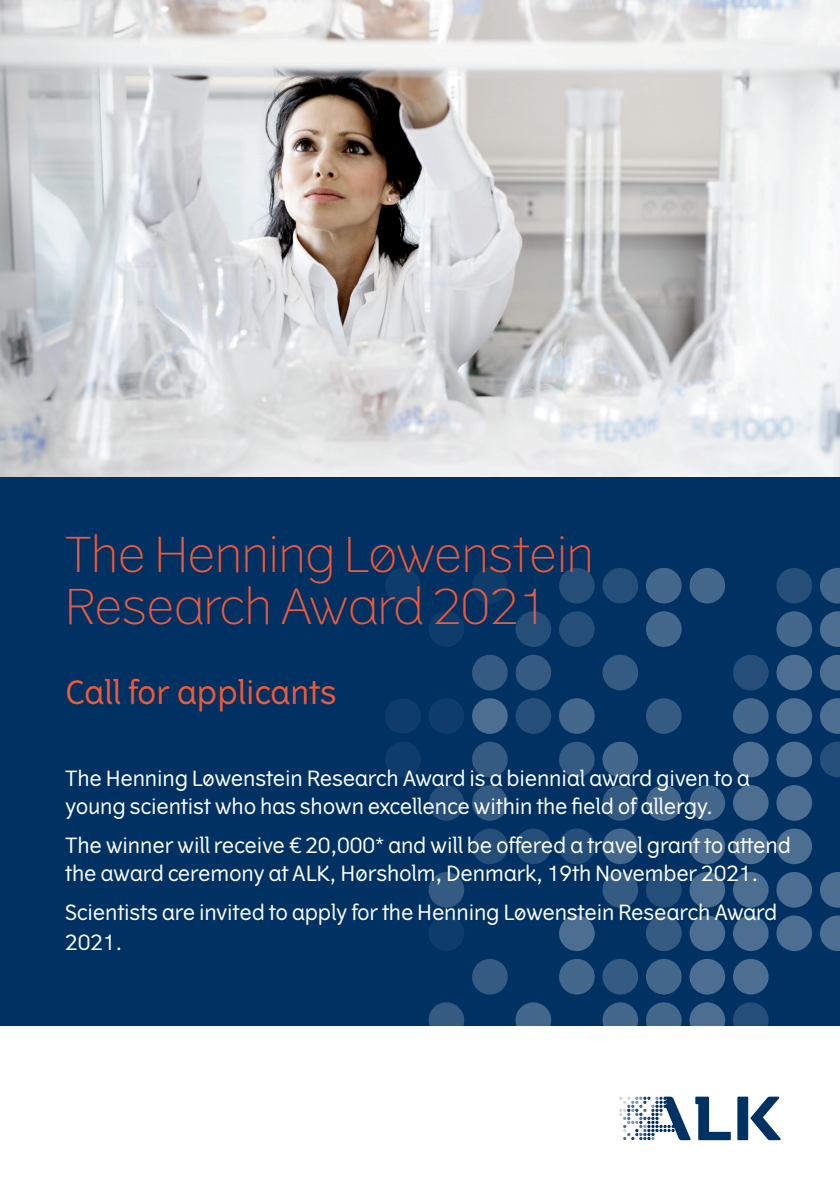
<style>
.page{position:relative;width:840px;height:1191px;background:#fff}
.page>*{position:absolute;margin:0;border:0;box-sizing:border-box;transform-origin:0 0}
.t1{font:300 48px "Vertigo";letter-spacing:-.01em;color:#f05937}
.t2{font:32px "Vertigo";color:#f05937}
.t3{font:21px/28px "Vertigo";letter-spacing:-.01em;color:#fff}
</style>
<div class="page">
<div style="left:0;top:0;width:839px;height:1025px;background:#003163"></div>
<div style="left:385px;top:568px;width:35px;height:35px;background:#0e3c6b;border-radius:50%"></div>
<div style="left:385px;top:698px;width:35px;height:36px;background:#0e3c6b;border-radius:50%"></div>
<div style="left:385px;top:741px;width:35px;height:36px;background:#0e3c6b;border-radius:50%"></div>
<div style="left:428px;top:611px;width:36px;height:36px;background:#0e3c6b;border-radius:50%"></div>
<div style="left:428px;top:698px;width:36px;height:36px;background:#0e3c6b;border-radius:50%"></div>
<div style="left:428px;top:785px;width:36px;height:35px;background:#254e79;border-radius:50%"></div>
<div style="left:428px;top:872px;width:36px;height:35px;background:#355b83;border-radius:50%"></div>
<div style="left:428px;top:915px;width:36px;height:36px;background:#0e3c6b;border-radius:50%"></div>
<svg style="left:428px;top:1002px;width:36px;height:23px"></svg>
<div style="left:472px;top:568px;width:35px;height:35px;background:#0e3c6b;border-radius:50%"></div>
<div style="left:472px;top:655px;width:35px;height:35px;background:#355b83;border-radius:50%"></div>
<div style="left:472px;top:698px;width:35px;height:36px;background:#4c6e91;border-radius:50%"></div>
<div style="left:472px;top:741px;width:35px;height:36px;background:#355b83;border-radius:50%"></div>
<div style="left:472px;top:785px;width:35px;height:35px;background:#355b83;border-radius:50%"></div>
<div style="left:472px;top:828px;width:35px;height:36px;background:#254e79;border-radius:50%"></div>
<div style="left:472px;top:959px;width:35px;height:35px;background:#355b83;border-radius:50%"></div>
<div style="left:515px;top:611px;width:36px;height:36px;background:#254e79;border-radius:50%"></div>
<div style="left:515px;top:655px;width:36px;height:35px;background:#355b83;border-radius:50%"></div>
<div style="left:515px;top:698px;width:36px;height:36px;background:#254e79;border-radius:50%"></div>
<div style="left:515px;top:828px;width:36px;height:36px;background:#254e79;border-radius:50%"></div>
<svg style="left:515px;top:1002px;width:36px;height:23px"></svg>
<div style="left:558px;top:568px;width:36px;height:35px;background:#254e79;border-radius:50%"></div>
<div style="left:558px;top:611px;width:36px;height:36px;background:#254e79;border-radius:50%"></div>
<div style="left:558px;top:698px;width:36px;height:36px;background:#44678c;border-radius:50%"></div>
<div style="left:558px;top:741px;width:36px;height:36px;background:#355b83;border-radius:50%"></div>
<div style="left:558px;top:828px;width:36px;height:36px;background:#254e79;border-radius:50%"></div>
<div style="left:558px;top:915px;width:36px;height:36px;background:#4c6e91;border-radius:50%"></div>
<div style="left:558px;top:959px;width:36px;height:35px;background:#44678c;border-radius:50%"></div>
<div style="left:602px;top:568px;width:35px;height:35px;background:#254e79;border-radius:50%"></div>
<div style="left:602px;top:655px;width:35px;height:35px;background:#355b83;border-radius:50%"></div>
<div style="left:602px;top:741px;width:35px;height:36px;background:#44678c;border-radius:50%"></div>
<div style="left:602px;top:785px;width:35px;height:35px;background:#355b83;border-radius:50%"></div>
<div style="left:602px;top:828px;width:35px;height:36px;background:#44678c;border-radius:50%"></div>
<div style="left:602px;top:872px;width:35px;height:35px;background:#355b83;border-radius:50%"></div>
<div style="left:602px;top:959px;width:35px;height:35px;background:#355b83;border-radius:50%"></div>
<svg style="left:602px;top:1002px;width:35px;height:23px"></svg>
<div style="left:645px;top:568px;width:36px;height:35px;background:#44678c;border-radius:50%"></div>
<div style="left:645px;top:611px;width:36px;height:36px;background:#44678c;border-radius:50%"></div>
<div style="left:645px;top:698px;width:36px;height:36px;background:#355b83;border-radius:50%"></div>
<div style="left:645px;top:785px;width:36px;height:35px;background:#44678c;border-radius:50%"></div>
<div style="left:645px;top:872px;width:36px;height:35px;background:#254e79;border-radius:50%"></div>
<div style="left:645px;top:915px;width:36px;height:36px;background:#355b83;border-radius:50%"></div>
<div style="left:645px;top:959px;width:36px;height:35px;background:#44678c;border-radius:50%"></div>
<svg style="left:646px;top:1002px;width:35px;height:23px"></svg>
<div style="left:689px;top:568px;width:35px;height:35px;background:#44678c;border-radius:50%"></div>
<div style="left:689px;top:785px;width:35px;height:35px;background:#44678c;border-radius:50%"></div>
<div style="left:689px;top:828px;width:35px;height:36px;background:#4c6e91;border-radius:50%"></div>
<div style="left:689px;top:872px;width:35px;height:35px;background:#4c6e91;border-radius:50%"></div>
<div style="left:689px;top:915px;width:35px;height:36px;background:#4c6e91;border-radius:50%"></div>
<div style="left:689px;top:959px;width:35px;height:35px;background:#4c6e91;border-radius:50%"></div>
<svg style="left:689px;top:1002px;width:35px;height:23px"></svg>
<div style="left:732px;top:655px;width:36px;height:35px;background:#254e79;border-radius:50%"></div>
<div style="left:732px;top:698px;width:36px;height:36px;background:#44678c;border-radius:50%"></div>
<div style="left:732px;top:741px;width:36px;height:36px;background:#4c6e91;border-radius:50%"></div>
<div style="left:732px;top:785px;width:36px;height:35px;background:#4c6e91;border-radius:50%"></div>
<div style="left:732px;top:828px;width:36px;height:36px;background:#4c6e91;border-radius:50%"></div>
<div style="left:732px;top:872px;width:36px;height:35px;background:#4c6e91;border-radius:50%"></div>
<div style="left:732px;top:915px;width:36px;height:36px;background:#4c6e91;border-radius:50%"></div>
<div style="left:732px;top:959px;width:36px;height:35px;background:#4c6e91;border-radius:50%"></div>
<svg style="left:733px;top:1002px;width:35px;height:23px"></svg>
<div style="left:776px;top:568px;width:35px;height:35px;background:#254e79;border-radius:50%"></div>
<div style="left:776px;top:611px;width:35px;height:36px;background:#44678c;border-radius:50%"></div>
<div style="left:776px;top:655px;width:35px;height:35px;background:#4c6e91;border-radius:50%"></div>
<div style="left:776px;top:698px;width:35px;height:36px;background:#4c6e91;border-radius:50%"></div>
<div style="left:776px;top:741px;width:35px;height:36px;background:#4c6e91;border-radius:50%"></div>
<div style="left:776px;top:785px;width:35px;height:35px;background:#4c6e91;border-radius:50%"></div>
<div style="left:776px;top:828px;width:35px;height:36px;background:#4c6e91;border-radius:50%"></div>
<div style="left:776px;top:872px;width:35px;height:35px;background:#4c6e91;border-radius:50%"></div>
<div style="left:776px;top:915px;width:35px;height:36px;background:#4c6e91;border-radius:50%"></div>
<svg style="left:820px;top:568px;width:19px;height:35px"></svg>
<svg style="left:820px;top:611px;width:19px;height:36px"></svg>
<svg style="left:820px;top:655px;width:19px;height:35px"></svg>
<svg style="left:820px;top:698px;width:19px;height:36px"></svg>
<svg style="left:820px;top:741px;width:19px;height:36px"></svg>
<svg style="left:820px;top:872px;width:19px;height:35px"></svg>
<svg style="left:820px;top:915px;width:19px;height:36px"></svg>
<img style="left:0;top:0;width:839px;height:476px">
<div style="left:737px;top:1096px;width:10px;height:44px;background:#003163"></div>
<svg style="left:750px;top:1096px;width:30px;height:44px"></svg>
<svg style="left:619px;top:1096px;width:111px;height:44px"></svg>
<p class="t1" style="left:65px;top:525px;width:530px">The Henning Løwenstein</p>
<p class="t1" style="left:65px;top:577px;width:483px">Research Award 2021</p>
<p class="t2" style="left:65px;top:673px;width:273px">Call for applicants</p>
<p class="t3" style="left:65px;top:764px;width:685px">The Henning Løwenstein Research Award is a biennial award given to a young scientist who has shown excellence within the field of allergy.</p>
<p class="t3" style="left:65px;top:831px;width:726px">The winner will receive € 20,000* and will be offered a travel grant to attend the award ceremony at ALK, Hørsholm, Denmark, 19th November 2021.</p>
<p class="t3" style="left:65px;top:898px;width:713px;line-height:30px">Scientists are invited to apply for the Henning Løwenstein Research Award<br>2021.</p>
</div>
